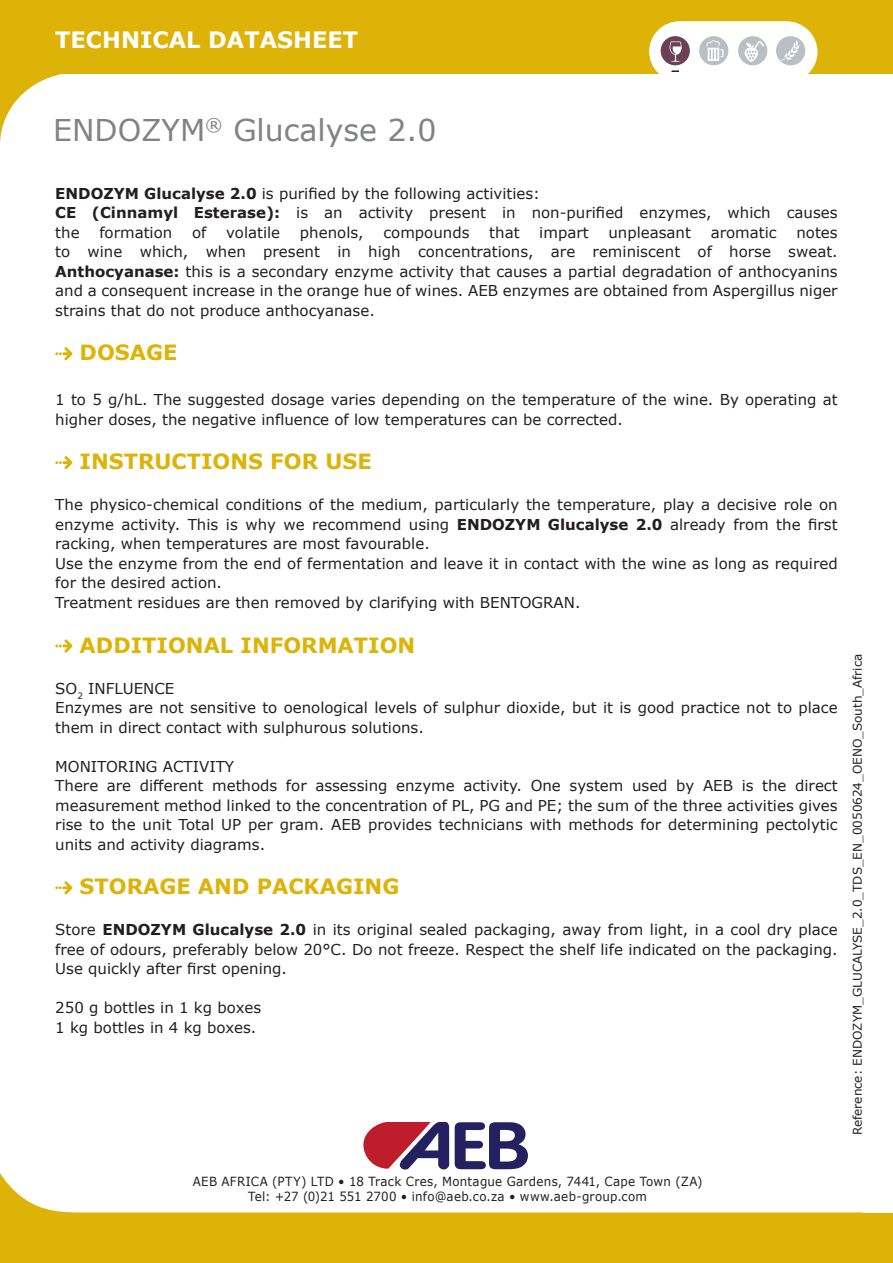
<style>
.page{position:relative;width:893px;height:1263px;background:#fff}
.page>*{position:absolute;margin:0;border:0;box-sizing:border-box;transform-origin:0 0}
.t1{font:30px "Verdana";color:#808285}
.t2{font:700 22.5px "Verdana";color:#fff}
.t3{font:700 21px "Verdana";color:#deb308}
.t4{font:15px/19.5px "Verdana";color:#231f20}
.t5{font:12.6px/15.1px "Verdana";letter-spacing:.02em;color:#231f20;text-align:center;scale:.94 1}
.t6{font:12px "Verdana";color:#231f20}
.s1{font-weight:700}
</style>
<div class="page">
<div style="left:0;top:0;width:893px;height:73px;background:#deb308"></div>
<svg style="left:0;top:28px;width:863px;height:115px"></svg>
<svg style="left:0;top:1169px;width:513px;height:43px"></svg>
<div style="left:0;top:1212px;width:893px;height:51px;background:#deb308"></div>
<svg style="left:649px;top:21px;width:167px;height:61px"></svg>
<div style="left:650px;top:22px;width:167px;height:60px;background:#fff;border-radius:30px"></div>
<svg style="left:671px;top:70px;width:8px;height:2px"></svg>
<div style="left:776px;top:36px;width:29px;height:29px;background:#babfc3;border-radius:50%"></div>
<svg style="left:780px;top:40px;width:20px;height:21px"></svg>
<div style="left:738px;top:36px;width:29px;height:29px;background:#babfc3;border-radius:50%"></div>
<div style="left:661px;top:36px;width:29px;height:29px;background:#6c4156;border-radius:50%"></div>
<div style="left:699px;top:36px;width:29px;height:29px;background:#babfc3;border-radius:50%"></div>
<svg style="left:706px;top:40px;width:17px;height:21px"></svg>
<svg style="left:670px;top:41px;width:12px;height:21px"></svg>
<svg style="left:745px;top:41px;width:20px;height:21px"></svg>
<svg style="left:55px;top:347px;width:17px;height:13px"></svg>
<svg style="left:55px;top:456px;width:17px;height:13px"></svg>
<svg style="left:55px;top:639px;width:17px;height:13px"></svg>
<svg style="left:55px;top:881px;width:17px;height:13px"></svg>
<svg style="left:363px;top:1122px;width:165px;height:47px"></svg>
<h2 class="t2" style="left:55px;top:24px;width:304px">TECHNICAL DATASHEET</h2>
<h1 class="t1" style="left:53px;top:110px;width:385px">ENDOZYM<sup>®</sup> Glucalyse 2.0</h1>
<p class="t4" style="left:55px;top:183px;width:784px"><span class="s1">ENDOZYM Glucalyse 2.0</span> is purified by the following activities:<br><span class="s1">CE (Cinnamyl Esterase):</span> is an activity present in non-purified enzymes, which causes the</p>
<p class="t4" style="left:99px;top:222px;width:75px">formation</p>
<p class="t4" style="left:192px;top:222px;width:16px">of</p>
<p class="t4" style="left:226px;top:222px;width:56px">volatile</p>
<p class="t4" style="left:300px;top:222px;width:65px">phenols,</p>
<p class="t4" style="left:383px;top:222px;width:88px">compounds</p>
<p class="t4" style="left:489px;top:222px;width:32px">that</p>
<p class="t4" style="left:539px;top:222px;width:51px">impart</p>
<p class="t4" style="left:608px;top:222px;width:84px">unpleasant</p>
<p class="t4" style="left:711px;top:222px;width:67px">aromatic</p>
<p class="t4" style="left:55px;top:222px;width:784px;text-align:justify;text-indent:741px">notes to wine which, when present in high concentrations, are reminiscent of horse sweat.<br><span class="s1">Anthocyanase:</span> this is a secondary enzyme activity that causes a partial degradation of anthocyanins and a consequent increase in the orange hue of wines. AEB enzymes are obtained from Aspergillus niger strains that do not produce anthocyanase.</p>
<h3 class="t3" style="left:80px;top:338px;width:99px">DOSAGE</h3>
<p class="t4" style="left:55px;top:390px;width:784px">1 to 5 g/hL. The suggested dosage varies depending on the temperature of the wine. By operating at higher doses, the negative influence of low temperatures can be corrected.</p>
<h3 class="t3" style="left:80px;top:447px;width:294px">INSTRUCTIONS FOR USE</h3>
<p class="t4" style="left:55px;top:495px;width:784px">The physico-chemical conditions of the medium, particularly the temperature, play a decisive role on enzyme activity. This is why we recommend using <span class="s1">ENDOZYM Glucalyse 2.0</span> already from the first racking, when temperatures are most favourable.<br>Use the enzyme from the end of fermentation and leave it in contact with the wine as long as required for the desired action.<br>Treatment residues are then removed by clarifying with BENTOGRAN.</p>
<h3 class="t3" style="left:80px;top:630px;width:337px">ADDITIONAL INFORMATION</h3>
<p class="t4" style="left:55px;top:678px;width:784px">SO<sub>2</sub> INFLUENCE<br>Enzymes are not sensitive to oenological levels of sulphur dioxide, but it is good practice not to place them in direct contact with sulphurous solutions.</p>
<p class="t4" style="left:55px;top:756px;width:784px">MONITORING ACTIVITY<br>There are different methods for assessing enzyme activity. One system used by AEB is the direct measurement method linked to the concentration of PL, PG and PE; the sum of the three activities gives rise to the unit Total UP per gram. AEB provides technicians with methods for determining pectolytic units and activity diagrams.</p>
<h3 class="t3" style="left:80px;top:872px;width:321px">STORAGE AND PACKAGING</h3>
<p class="t4" style="left:55px;top:920px;width:784px;text-align:justify">Store <span class="s1">ENDOZYM Glucalyse 2.0</span> in its original sealed packaging, away from light, in a cool dry place free of odours, preferably below 20°C. Do not freeze. Respect the shelf life indicated on the packaging.<br>Use quickly after first opening.</p>
<p class="t4" style="left:55px;top:998px;width:207px">250 g bottles in 1 kg boxes<br>1 kg bottles in 4 kg boxes.</p>
<p class="t6" style="left:849px;top:1135px;width:483px;rotate:-90deg">Reference: ENDOZYM_GLUCALYSE_2.0_TDS_EN_0050624_OENO_South_Africa</p>
<p class="t5" style="left:193px;top:1174px;width:544px">AEB AFRICA (PTY) LTD • 18 Track Cres, Montague Gardens, 7441, Cape Town (ZA)<br>Tel: +27 (0)21 551 2700 • info@aeb.co.za • www.aeb-group.com</p>
</div>
